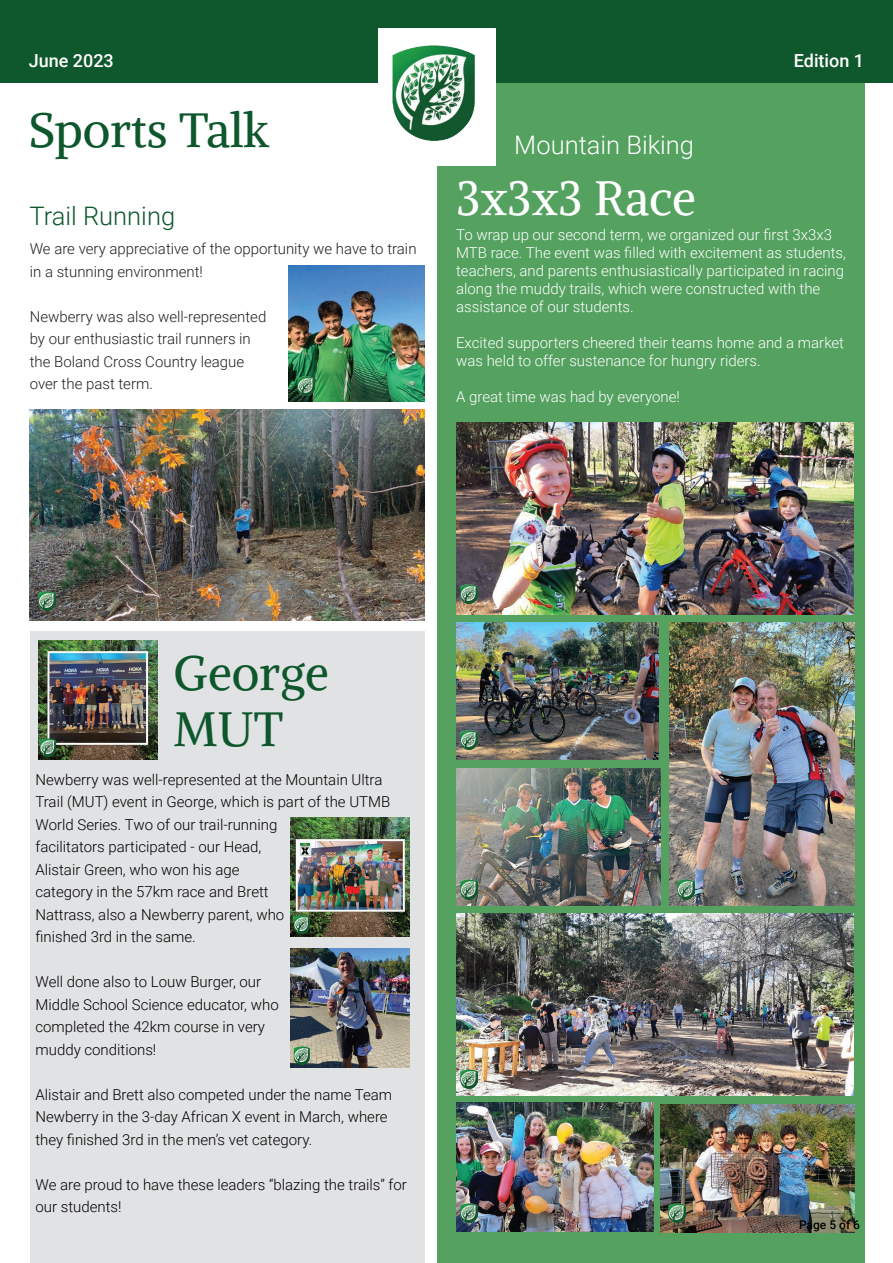
<style>
.page{position:relative;width:893px;height:1263px;background:#fff}
.page>*{position:absolute;margin:0;border:0;box-sizing:border-box;transform-origin:0 0}
.t1{font:48px/55.5px "Alike";color:#0e572c}
.t2{font:48px "Alike";color:#fff}
.t3{font:300 25.5px "Roboto";color:#fff}
.t4{font:300 25.5px "Roboto";color:#0e572c}
.t5{font:500 18px "Roboto";color:#fff}
.t6{font:300 15px/22.5px "Roboto";color:#000}
.t7{font:300 15px/18px "Roboto";color:#fff}
.t8{font:300 15px/22.5px "Roboto";color:#231f20}
.t9{font:500 12px "Roboto";color:#000}
</style>
<div class="page">
<img style="left:30px;top:409px;width:395px;height:211px">
<div style="left:437px;top:54px;width:428px;height:1209px;background:#54a160"></div>
<div style="left:0;top:0;width:893px;height:83px;background:#0f572d"></div>
<div style="left:378px;top:28px;width:117px;height:138px;background:#fff"></div>
<img style="left:392px;top:45px;width:83px;height:96px">
<div style="left:30px;top:631px;width:395px;height:632px;background:#e1e2e4"></div>
<img style="left:38px;top:640px;width:119px;height:119px">
<img style="left:291px;top:817px;width:119px;height:119px">
<img style="left:291px;top:949px;width:119px;height:119px">
<img style="left:289px;top:265px;width:136px;height:136px">
<img style="left:670px;top:622px;width:185px;height:284px">
<img style="left:456px;top:423px;width:397px;height:192px">
<img style="left:456px;top:622px;width:203px;height:138px">
<img style="left:456px;top:768px;width:205px;height:138px">
<img style="left:456px;top:913px;width:398px;height:182px">
<img style="left:456px;top:1103px;width:197px;height:128px">
<img style="left:661px;top:1104px;width:194px;height:128px">
<img style="left:38px;top:591px;width:17px;height:20px">
<img style="left:297px;top:376px;width:17px;height:20px">
<img style="left:461px;top:584px;width:17px;height:20px">
<img style="left:461px;top:730px;width:17px;height:20px">
<img style="left:461px;top:880px;width:17px;height:19px">
<img style="left:677px;top:880px;width:17px;height:19px">
<img style="left:461px;top:1069px;width:17px;height:20px">
<img style="left:461px;top:1203px;width:17px;height:20px">
<img style="left:668px;top:1203px;width:17px;height:20px">
<p class="t5" style="left:29px;top:48px;width:87px">June 2023</p>
<p class="t5" style="left:794px;top:48px;width:72px">Edition 1</p>
<h1 class="t1" style="left:29px;top:102px;width:242px">Sports Talk</h1>
<h2 class="t4" style="left:29px;top:198px;width:147px">Trail Running</h2>
<p class="t8" style="left:30px;top:237px;width:388px">We are very appreciative of the opportunity we have to train in a stunning environment!</p>
<p class="t8" style="left:30px;top:304px;width:238px">Newberry was also well-represented by our enthusiastic trail runners in the Boland Cross Country league over the past term.</p>
<h2 class="t3" style="left:514px;top:127px;width:181px">Mountain Biking</h2>
<h1 class="t2" style="left:456px;top:167px;width:241px">3x3x3 Race</h1>
<p class="t7" style="left:456px;top:225px;width:391px">To wrap up our second term, we organized our first 3x3x3<br>MTB race. The event was filled with excitement as students, teachers, and parents enthusiastically participated in racing along the muddy trails, which were constructed with the assistance of our students.</p>
<p class="t7" style="left:456px;top:333px;width:389px">Excited supporters cheered their teams home and a market was held to offer sustenance for hungry riders.</p>
<p class="t7" style="left:456px;top:387px;width:225px">A great time was had by everyone!</p>
<h1 class="t1" style="left:174px;top:645px;width:157px">George<br>MUT</h1>
<p class="t6" style="left:35px;top:767px;width:356px">Newberry was well-represented at the Mountain Ultra Trail (MUT) event in George, which is part of the UTMB World Series. Two of our trail-running<br>facilitators participated - our Head,<br>Alistair Green, who won his age<br>category in the 57km race and Brett<br>Nattrass, also a Newberry parent, who<br>finished 3rd in the same.</p>
<p class="t6" style="left:35px;top:970px;width:245px">Well done also to Louw Burger, our<br>Middle School Science educator, who completed the 42km course in very muddy conditions!</p>
<p class="t6" style="left:35px;top:1082px;width:358px">Alistair and Brett also competed under the name Team<br>Newberry in the 3-day African X event in March, where they finished 3rd in the men’s vet category.</p>
<p class="t6" style="left:35px;top:1172px;width:373px">We are proud to have these leaders “blazing the trails” for our students!</p>
<p class="t9" style="left:799px;top:1216px;width:63px">Page 5 of 6</p>
</div>
